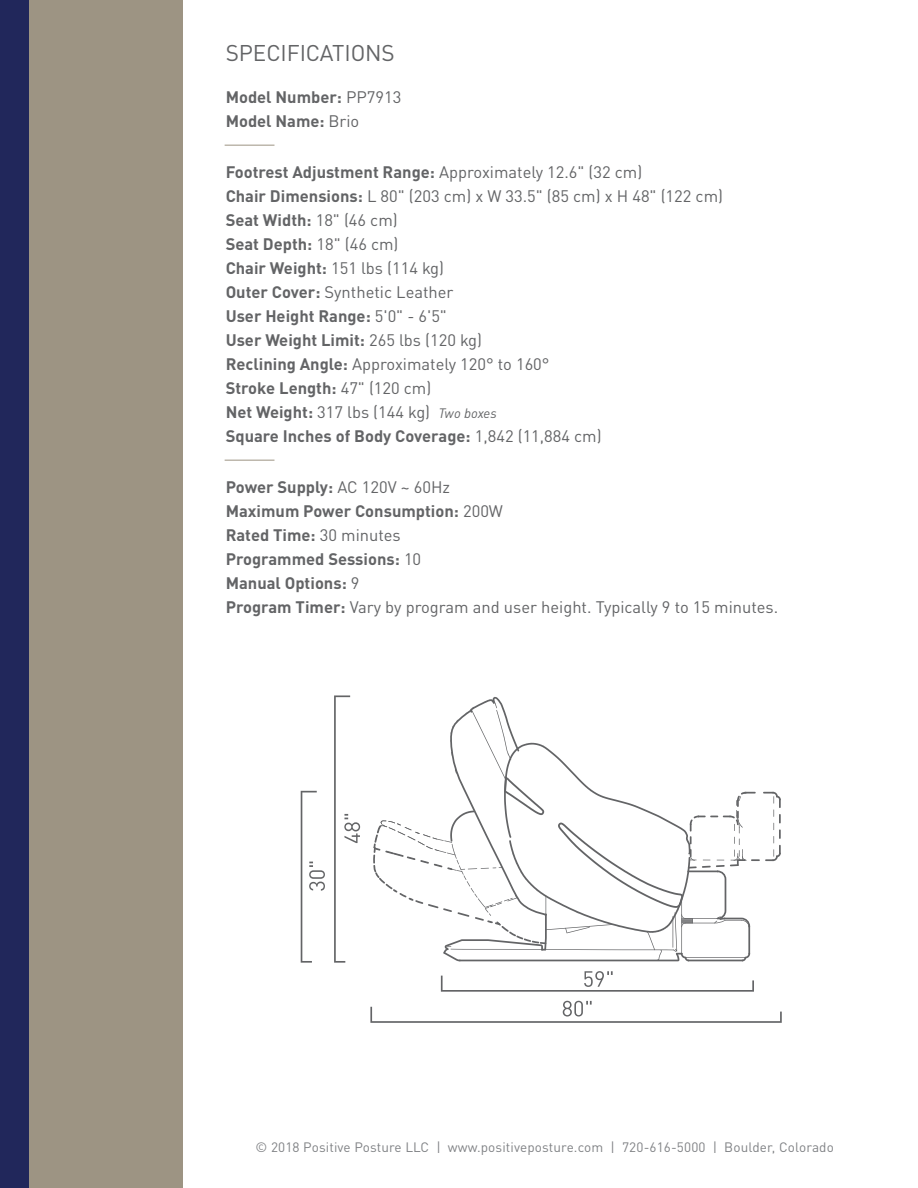
<style>
.page{position:relative;width:918px;height:1188px;background:#fff}
.page>*{position:absolute;margin:0;border:0;box-sizing:border-box;transform-origin:0 0}
.t1{font:22.5px "DIN Pro";letter-spacing:-.005em;color:#636466}
.t2{font:16.5px/24px "DIN Pro";color:#636466}
.t3{font:700 16.5px/24px "DIN Pro";color:#636466}
.t4{font:13.5px "DIN Pro";letter-spacing:.01em;color:#808285}
.s1{font-weight:400}
.s2{font-weight:700}
.s3{font-family:"DINOT";font-style:italic;font-size:13.5px}
</style>
<div class="page">
<svg style="left:301px;top:791px;width:24px;height:172px"></svg>
<svg style="left:334px;top:695px;width:26px;height:268px"></svg>
<svg style="left:441px;top:971px;width:313px;height:21px"></svg>
<svg style="left:370px;top:1001px;width:412px;height:22px"></svg>
<svg style="left:373px;top:697px;width:408px;height:264px"></svg>
<div style="left:0;top:0;width:183px;height:1188px;background:#9d9483"></div>
<hr style="left:225px;top:145px;width:49px;height:1px;background:#9d9483">
<hr style="left:225px;top:460px;width:49px;height:1px;background:#9d9483">
<div style="left:0;top:0;width:28px;height:1188px;background:#21275b"></div>
<h1 class="t1" style="left:226px;top:37px;width:171px">SPECIFICATIONS</h1>
<p class="t3" style="left:226px;top:84px;width:177px">Model Number: <span class="s1">PP7913<br></span>Model Name: <span class="s1">Brio</span></p>
<p class="t2" style="left:226px;top:158px;width:499px"><span class="s2">Footrest Adjustment Range:</span> Approximately 12.6" (32 cm)<br><span class="s2">Chair Dimensions:</span> L 80" (203 cm) x W 33.5" (85 cm) x H 48" (122 cm)<br><span class="s2">Seat Width:</span> 18" (46 cm)<br><span class="s2">Seat Depth:</span> 18" (46 cm)<br><span class="s2">Chair Weight:</span> 151 lbs (114 kg)<br><span class="s2">Outer Cover:</span> Synthetic Leather<br><span class="s2">User Height Range:</span> 5'0" - 6'5"<br><span class="s2">User Weight Limit:</span> 265 lbs (120 kg)<br><span class="s2">Reclining Angle:</span> Approximately 120° to 160°<br><span class="s2">Stroke Length:</span> 47" (120 cm)<br><span class="s2">Net Weight:</span> 317 lbs (144 kg) <span class="s3">Two boxes<br></span><span class="s2">Square Inches of Body Coverage:</span> 1,842 (11,884 cm)</p>
<p class="t3" style="left:226px;top:474px;width:554px">Power Supply: <span class="s1">AC 120V ~ 60Hz<br></span>Maximum Power Consumption: <span class="s1">200W<br></span>Rated Time: <span class="s1">30 minutes<br></span>Programmed Sessions: <span class="s1">10<br></span>Manual Options: <span class="s1">9<br></span>Program Timer: <span class="s1">Vary by program and user height. Typically 9 to 15 minutes.</span></p>
<p class="t4" style="left:255px;top:1137px;width:580px">© 2018 Positive Posture LLC | www.positiveposture.com | 720-616-5000 | Boulder, Colorado</p>
</div>
